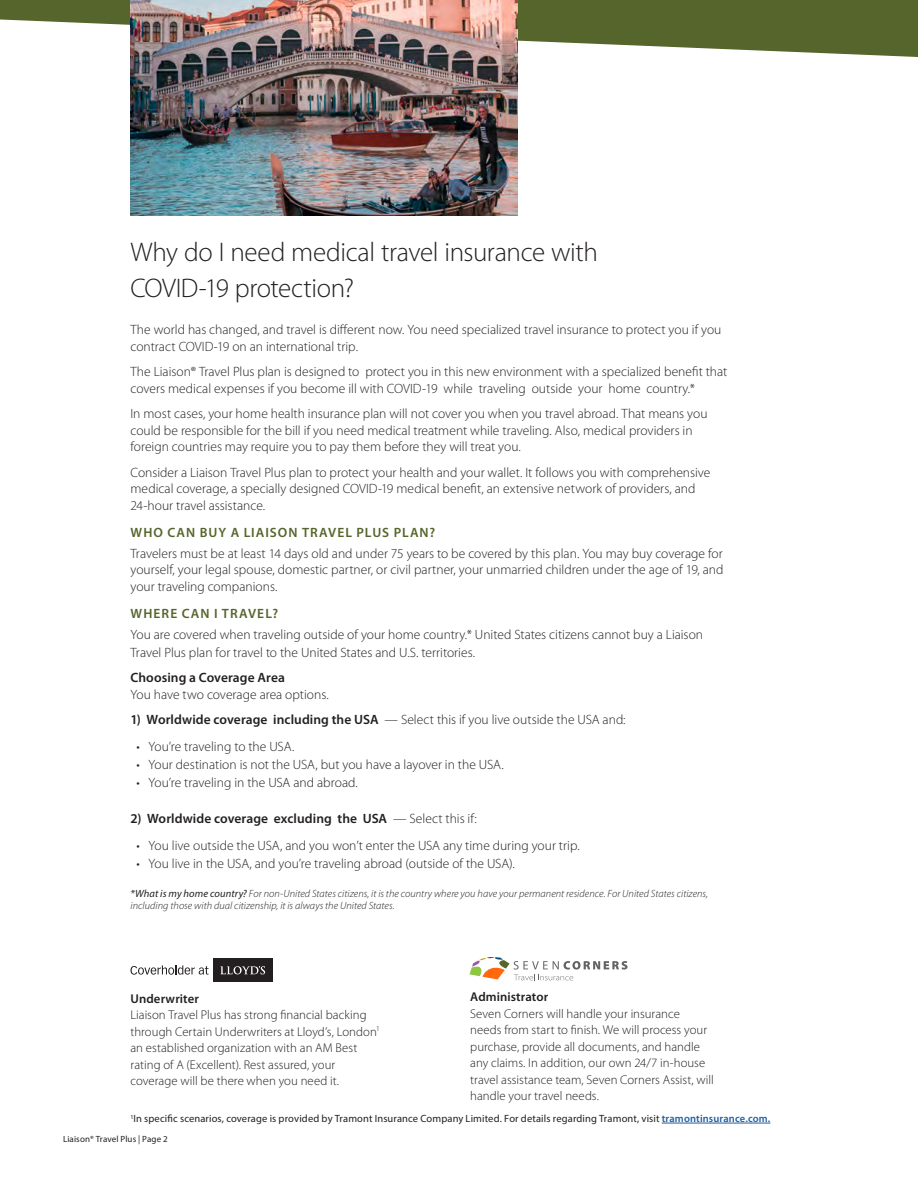
<style>
.page{position:relative;width:918px;height:1188px;background:#fff}
.page>*{position:absolute;margin:0;border:0;box-sizing:border-box;transform-origin:0 0}
.t1{font:300 27px/36px "Myriad Pro";letter-spacing:-.015em;color:#231f20}
.t2{font:300 13.5px/16.5px "Myriad Pro";color:#231f20}
.t3{font:600 13.5px "Myriad Pro";letter-spacing:.005em;color:#231f20}
.t4{font:600 13.5px "Myriad Pro";letter-spacing:.075em;color:#56652c}
.t5{font:300 12.75px/16.5px "Myriad Pro";color:#231f20}
.t6{font:600 12.75px "Myriad Pro";letter-spacing:.005em;color:#231f20}
.t7{font:italic 300 10.5px/12.6px "Myriad Pro";letter-spacing:.005em;color:#231f20}
.t8{font:10.5px "Myriad Pro";letter-spacing:.01em;color:#231f20}
.t9{font:9px "Myriad Pro";letter-spacing:.015em;color:#231f20}
.s1{font-weight:600}
.s2{font-weight:300}
.s3{font-weight:400}
.s4{font-weight:600;color:#215e9e}
</style>
<div class="page">
<svg style="left:0;top:0;width:918px;height:57px;fill:#56652c"></svg>
<svg style="left:470px;top:957px;width:158px;height:23px"></svg>
<img style="left:130px;top:0;width:387px;height:216px">
<svg style="left:131px;top:965px;width:78px;height:10px"></svg>
<div style="left:213px;top:958px;width:60px;height:24px;background:#231f20"></div>
<svg style="left:220px;top:966px;width:45px;height:8px"></svg>
<hr style="left:662px;top:1123px;width:108px;height:1px;background:#215e9e">
<h1 class="t1" style="left:130px;top:234px;width:469px">Why do I need medical travel insurance with<br>COVID-19 protection?</h1>
<p class="t2" style="left:130px;top:322px;width:593px">The world has changed, and travel is different now. You need specialized travel insurance to protect you if you contract COVID-19 on an international trip.</p>
<p class="t2" style="left:130px;top:364px;width:598px">The Liaison® Travel Plus plan is designed to protect you in this new environment with a specialized benefit that covers medical expenses if you become ill with COVID-19 while traveling outside your home country.*</p>
<p class="t2" style="left:130px;top:406px;width:579px">In most cases, your home health insurance plan will not cover you when you travel abroad. That means you could be responsible for the bill if you need medical treatment while traveling. Also, medical providers in foreign countries may require you to pay them before they will treat you.</p>
<p class="t2" style="left:130px;top:464px;width:582px">Consider a Liaison Travel Plus plan to protect your health and your wallet. It follows you with comprehensive medical coverage, a specially designed COVID-19 medical benefit, an extensive network of providers, and<br>24-hour travel assistance.</p>
<p class="t4" style="left:131px;top:524px;width:306px">WHO CAN BUY A LIAISON TRAVEL PLUS PLAN?</p>
<p class="t2" style="left:130px;top:545px;width:594px;text-align:justify">Travelers must be at least 14 days old and under 75 years to be covered by this plan. You may buy coverage for yourself, your legal spouse, domestic partner, or civil partner, your unmarried children under the age of 19, and your traveling companions.</p>
<p class="t4" style="left:131px;top:605px;width:149px">WHERE CAN I TRAVEL?</p>
<p class="t2" style="left:130px;top:626px;width:574px;line-height:18px">You are covered when traveling outside of your home country.* United States citizens cannot buy a Liaison<br>Travel Plus plan for travel to the United States and U.S. territories.</p>
<p class="t3" style="left:130px;top:669px;width:156px">Choosing a Coverage Area</p>
<p class="t2" style="left:130px;top:686px;width:200px">You have two coverage area options.</p>
<p class="t2" style="left:130px;top:712px;width:497px"><span class="s1">1) Worldwide coverage including the USA</span> — Select this if you live outside the USA and:</p>
<p class="t2" style="left:137px;top:739px;width:159px">• You’re traveling to the USA.</p>
<p class="t2" style="left:137px;top:757px;width:369px">• Your destination is not the USA, but you have a layover in the USA.</p>
<p class="t2" style="left:137px;top:775px;width:223px">• You’re traveling in the USA and abroad.</p>
<p class="t3" style="left:131px;top:810px;width:348px">2) Worldwide coverage excluding the USA <span class="s2">— Select this if:</span></p>
<p class="t2" style="left:137px;top:838px;width:445px">• You live outside the USA, and you won’t enter the USA any time during your trip.</p>
<p class="t2" style="left:137px;top:856px;width:380px">• You live in the USA, and you’re traveling abroad (outside of the USA).</p>
<p class="t7" style="left:130px;top:887px;width:579px"><span class="s3">*What is my home country?</span> For non-United States citizens, it is the country where you have your permanent residence. For United States citizens, including those with dual citizenship, it is always the United States.</p>
<p class="t6" style="left:470px;top:989px;width:80px">Administrator</p>
<p class="t5" style="left:470px;top:1005px;width:245px">Seven Corners will handle your insurance needs from start to finish. We will process your purchase, provide all documents, and handle any claims. In addition, our own 24/7 in-house travel assistance team, Seven Corners Assist, will handle your travel needs.</p>
<p class="t8" style="left:130px;top:1112px;width:641px"><sup>1</sup>In specific scenarios, coverage is provided by Tramont Insurance Company Limited. For details regarding Tramont, visit <span class="s4">tramontinsurance.com.</span></p>
<p class="t6" style="left:130px;top:990px;width:70px">Underwriter</p>
<p class="t5" style="left:130px;top:1007px;width:251px">Liaison Travel Plus has strong financial backing through Certain Underwriters at Lloyd’s, London<sup>1 </sup>an established organization with an AM Best rating of A (Excellent). Rest assured, your coverage will be there when you need it.</p>
<p class="t9" style="left:63px;top:1134px;width:106px">Liaison® Travel Plus | Page 2</p>
</div>
